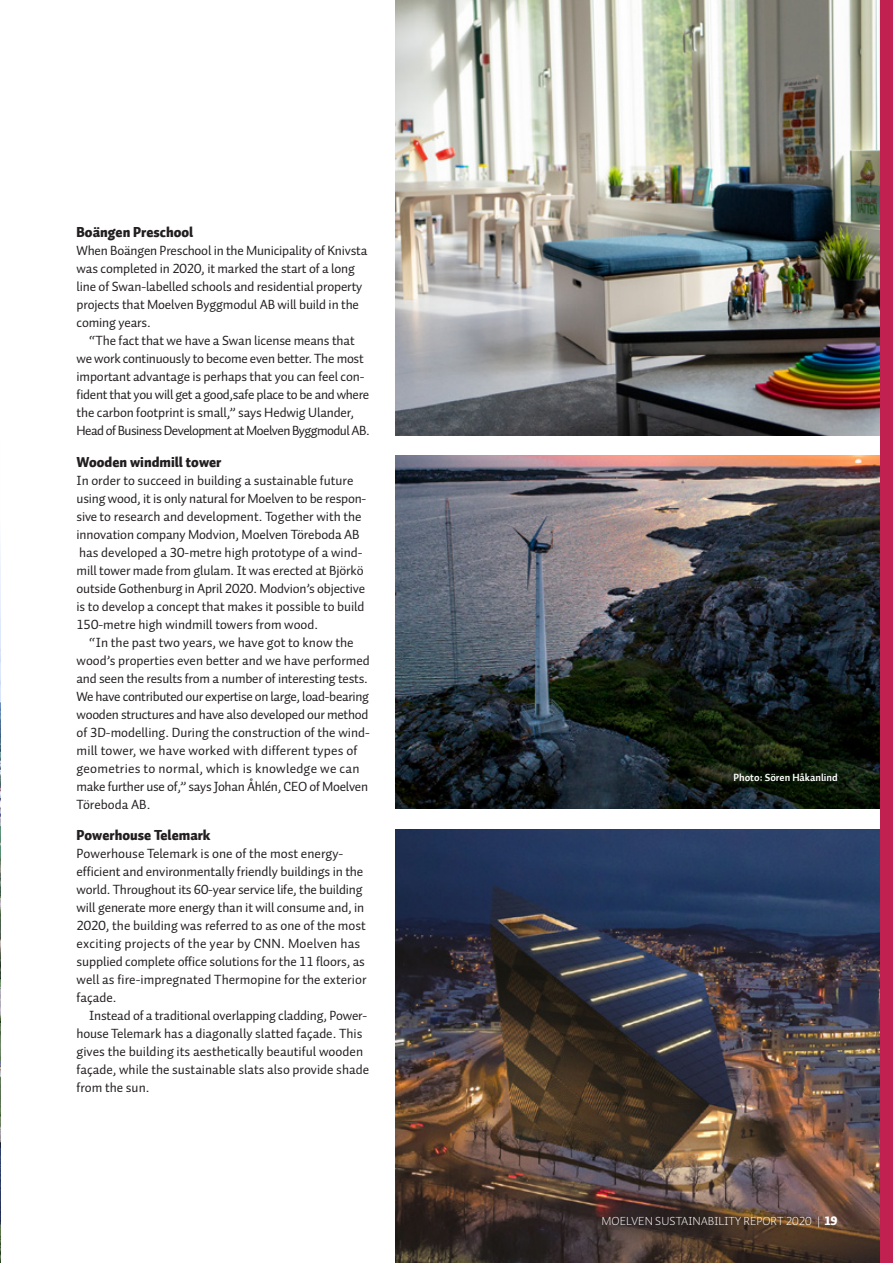
<style>
.page{position:relative;width:893px;height:1263px;background:#fff}
.page>*{position:absolute;margin:0;border:0;box-sizing:border-box;transform-origin:0 0}
.Mellomtittel{font:14.25px "Auto 1 Black LF";color:#231f20}
.Brødtekst{font:13.5px/18px "Auto 1 TF Regular";letter-spacing:-.01em;color:#231f20}
.Brødtekst-2{font:13.5px "Auto 1 TF Regular";letter-spacing:.01em;color:#231f20}
.t1{font:12px "Auto 1 LF Light";color:#fff}
.Bildetxt{font:10.5px "Auto 1 Bold LF";color:#fff}
.s1{font-family:"Auto 1 Black LF"}
</style>
<div class="page">
<img style="left:0;top:544px;width:1px;height:719px">
<img style="left:395px;top:829px;width:485px;height:434px">
<img style="left:395px;top:0;width:485px;height:435px">
<img style="left:395px;top:456px;width:485px;height:353px">
<div style="left:880px;top:0;width:13px;height:1263px;background:#c02151"></div>
<p class="Mellomtittel" style="left:77px;top:223px;width:118px">Boängen Preschool</p>
<p class="Brødtekst" style="left:77px;top:242px;width:292px">When Boängen Preschool in the Municipality of Knivsta was completed in 2020, it marked the start of a long line of Swan-labelled schools and residential property projects that Moelven Byggmodul AB will build in the coming years.</p>
<p class="Brødtekst" style="left:77px;top:332px;width:289px;text-align:center">“The fact that we have a Swan license means that<br>we work continuously to become even better. The most important advantage is perhaps that you can feel con-</p>
<p class="Brødtekst" style="left:77px;top:386px;width:295px">fident that you will get a good,safe place to be and where the carbon footprint is small,” says Hedwig Ulander,<br>Head of Business Development at Moelven Byggmodul AB.</p>
<p class="Mellomtittel" style="left:77px;top:452px;width:146px">Wooden windmill tower</p>
<p class="Brødtekst" style="left:77px;top:471px;width:291px">In order to succeed in building a sustainable future using wood, it is only natural for Moelven to be respon&shy;sive to research and development. Together with the innovation company Modvion, Moelven Töreboda AB</p>
<p class="Brødtekst" style="left:79px;top:543px;width:285px">has developed a 30-metre high prototype of a wind-</p>
<p class="Brødtekst" style="left:77px;top:561px;width:289px">mill tower made from glulam. It was erected at Björkö</p>
<p class="Brødtekst" style="left:77px;top:579px;width:290px;text-align:justify">outside Gothenburg in April 2020. Modvion’s objective is to develop a concept that makes it possible to build 150-metre high windmill towers from wood.</p>
<p class="Brødtekst" style="left:77px;top:633px;width:295px;text-align:center">“In the past two years, we have got to know the wood’s properties even better and we have performed and seen the results from a number of interesting tests.</p>
<p class="Brødtekst" style="left:77px;top:687px;width:294px">We have contributed our expertise on large, load-bearing</p>
<p class="Brødtekst" style="left:77px;top:705px;width:295px">wooden structures and have also developed our method of 3D-modelling. During the construction of the wind-</p>
<p class="Brødtekst-2" style="left:77px;top:742px;width:282px">mill tower, we have worked with different types of</p>
<p class="Brødtekst" style="left:77px;top:759px;width:293px">geometries to normal, which is knowledge we can make further use of,” says Johan Åhlén, CEO of Moelven<br>Töreboda AB.</p>
<p class="Mellomtittel" style="left:77px;top:826px;width:135px">Powerhouse Telemark</p>
<p class="Brødtekst" style="left:77px;top:844px;width:268px">Powerhouse Telemark is one of the most energy-</p>
<p class="Brødtekst" style="left:77px;top:862px;width:288px">efficient and environmentally friendly buildings in the</p>
<p class="Brødtekst" style="left:77px;top:880px;width:291px">world. Throughout its 60-year service life, the building will generate more energy than it will consume and, in<br>2020, the building was referred to as one of the most</p>
<p class="Brødtekst" style="left:77px;top:934px;width:291px">exciting projects of the year by CNN. Moelven has supplied complete office solutions for the 11 floors, as well as fire-impregnated Thermopine for the exterior façade.</p>
<p class="Brødtekst" style="left:77px;top:1006px;width:294px;text-indent:13px">Instead of a traditional overlapping cladding, Power&shy;house Telemark has a diagonally slatted façade. This gives the building its aesthetically beautiful wooden façade, while the sustainable slats also provide shade from the sun.</p>
<p class="Bildetxt" style="left:733px;top:771px;width:106px">Photo: Sören Håkanlind</p>
<p class="t1" style="left:602px;top:1213px;width:238px">MOELVEN SUSTAINABILITY REPORT 2020 | <span class="s1">19</span></p>
</div>
